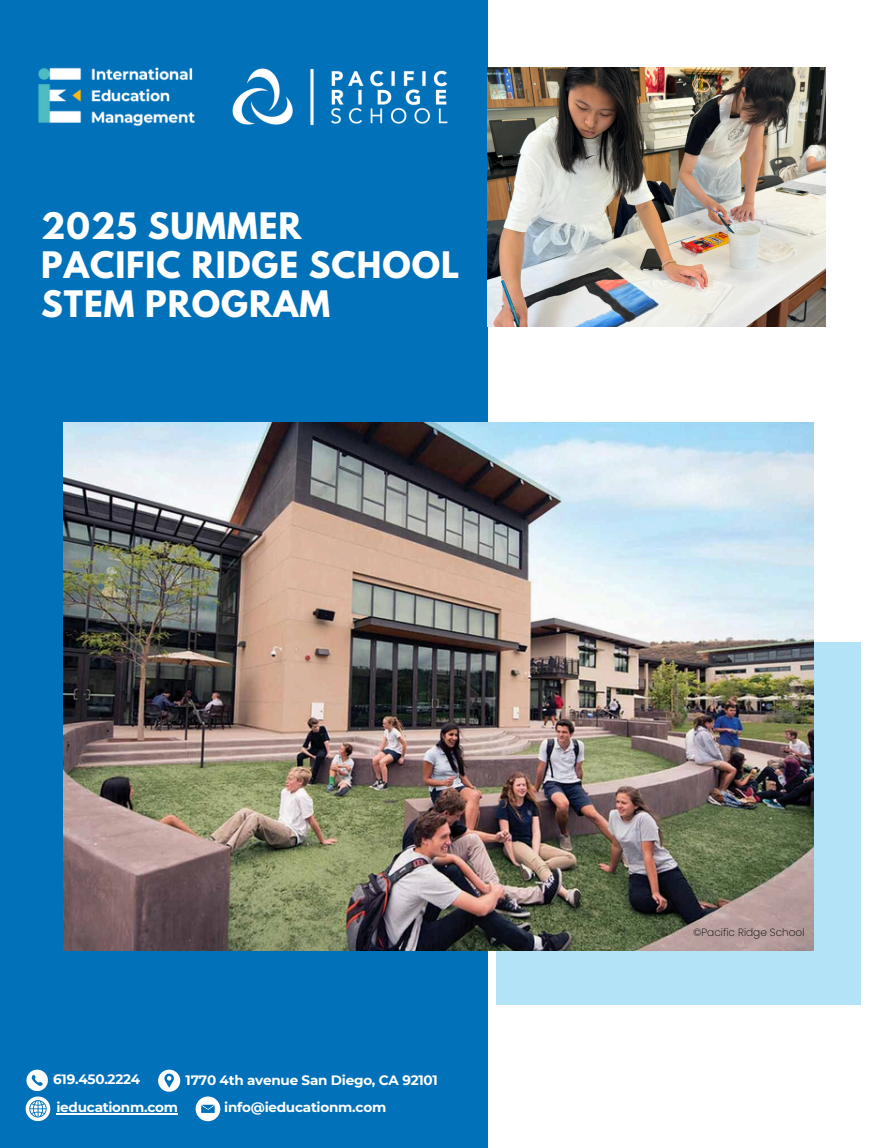
<style>
.page{position:relative;width:894px;height:1148px;background:#fff}
.page>*{position:absolute;margin:0;border:0;box-sizing:border-box;transform-origin:0 0}
.t1{font:700 32.4px/39px "League Spartan";letter-spacing:.03em;color:#fff}
.t2{font:700 13.65px "Montserrat";letter-spacing:-.02em;color:#fff}
.t3{font:700 13.65px "Montserrat";letter-spacing:-.02em;color:#fffffe}
.t4{font:200 10.5px "Poppins";color:#000}
</style>
<div class="page">
<div style="left:495px;top:642px;width:365px;height:362px;background:#b2e3f6"></div>
<div style="left:0;top:0;width:488px;height:1147px;background:#0171b9"></div>
<img style="left:487px;top:68px;width:338px;height:259px">
<svg style="left:158px;top:1069px;width:22px;height:22px"></svg>
<svg style="left:26px;top:1069px;width:24px;height:52px"></svg>
<div style="left:195px;top:1096px;width:25px;height:25px;background:#fff;border-radius:50%"></div>
<svg style="left:201px;top:1104px;width:14px;height:8px"></svg>
<img style="left:64px;top:423px;width:749px;height:527px">
<img style="left:38px;top:67px;width:157px;height:60px">
<hr style="left:56px;top:1113px;width:122px;height:1px;background:#fff">
<img style="left:232px;top:68px;width:216px;height:58px">
<p class="t1" style="left:41px;top:210px;width:419px">2025 SUMMER<br>PACIFIC RIDGE SCHOOL<br>STEM PROGRAM</p>
<p class="t2" style="left:53px;top:1070px;width:89px">619.450.2224</p>
<p class="t3" style="left:185px;top:1071px;width:254px">1770 4th avenue San Diego, CA 92101</p>
<h1 class="t2" style="left:56px;top:1099px;width:123px">ieducationm.com</h1>
<p class="t2" style="left:224px;top:1099px;width:163px">info@ieducationm.com</p>
<p class="t4" style="left:693px;top:925px;width:113px">©Pacific Ridge School</p>
</div>
